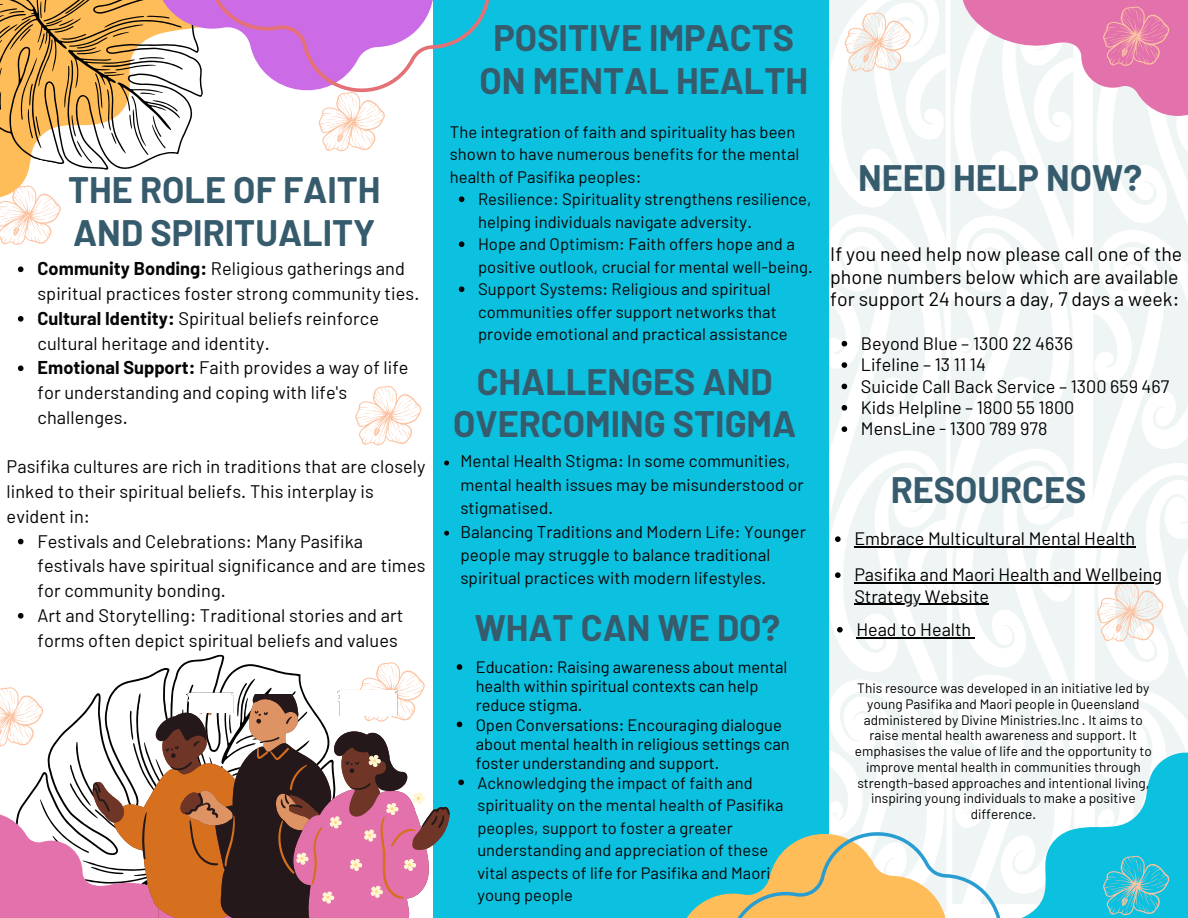
<style>
.page{position:relative;width:1188px;height:918px;background:#fff}
.page>*{position:absolute;margin:0;border:0;box-sizing:border-box;transform-origin:0 0}
.t1{font:700 36px/42.8px "Barlow";color:#365b6d;text-align:center}
.t2{font:19.5px/22.5px "Barlow";color:#000}
.t3{font:18.15px/24.8px "Barlow";letter-spacing:.005em;color:#060505}
.t4{font:18px "Barlow";color:#000}
.t5{font:16.95px/23.4px "Barlow";letter-spacing:.005em;color:#060505}
.t6{font:16.65px/22.5px "Barlow";letter-spacing:.005em;color:#060505}
.t7{font:16.5px/19.2px "Barlow";color:#000}
.t8{font:16.5px/22.5px "Barlow";letter-spacing:.005em;color:#060505}
.t9{font:13.65px/15.8px "Barlow";color:#000;text-align:center}
.s1{font-weight:700}
</style>
<div class="page">
<svg style="left:1093px;top:116px;width:95px;height:636px"></svg>
<svg style="left:950px;top:116px;width:125px;height:636px"></svg>
<svg style="left:829px;top:0;width:119px;height:818px;fill:#f6f9f9"></svg>
<div style="left:433px;top:0;width:396px;height:917px;background:#0cc0df"></div>
<svg style="left:905px;top:752px;width:283px;height:166px"></svg>
<svg style="left:669px;top:818px;width:333px;height:100px"></svg>
<svg style="left:920px;top:0;width:268px;height:116px"></svg>
<svg style="left:0;top:163px;width:144px;height:22px"></svg>
<svg style="left:18px;top:266px;width:6px;height:6px"></svg>
<svg style="left:18px;top:316px;width:6px;height:6px"></svg>
<svg style="left:18px;top:365px;width:6px;height:6px"></svg>
<svg style="left:18px;top:539px;width:6px;height:5px"></svg>
<svg style="left:18px;top:613px;width:6px;height:6px"></svg>
<svg style="left:1103px;top:856px;width:66px;height:59px;background:#38c0d3"></svg>
<svg style="left:844px;top:12px;width:67px;height:60px"></svg>
<svg style="left:1097px;top:582px;width:67px;height:60px"></svg>
<svg style="left:0;top:185px;width:61px;height:60px"></svg>
<svg style="left:0;top:0;width:490px;height:163px"></svg>
<svg style="left:444px;top:461px;width:5px;height:4px"></svg>
<svg style="left:444px;top:531px;width:5px;height:5px"></svg>
<svg style="left:431px;top:806px;width:19px;height:112px"></svg>
<svg style="left:355px;top:386px;width:67px;height:59px"></svg>
<svg style="left:0;top:662px;width:431px;height:256px"></svg>
<svg style="left:459px;top:196px;width:5px;height:6px"></svg>
<svg style="left:459px;top:241px;width:5px;height:6px"></svg>
<svg style="left:459px;top:286px;width:5px;height:6px"></svg>
<svg style="left:458px;top:780px;width:6px;height:5px"></svg>
<svg style="left:457px;top:664px;width:5px;height:6px"></svg>
<svg style="left:457px;top:722px;width:5px;height:5px"></svg>
<svg style="left:842px;top:341px;width:5px;height:5px"></svg>
<svg style="left:842px;top:362px;width:5px;height:6px"></svg>
<svg style="left:842px;top:384px;width:5px;height:5px"></svg>
<svg style="left:842px;top:405px;width:5px;height:6px"></svg>
<svg style="left:842px;top:426px;width:5px;height:6px"></svg>
<svg style="left:835px;top:536px;width:6px;height:6px"></svg>
<hr style="left:854px;top:546px;width:281px;height:2px;background:#000">
<svg style="left:835px;top:572px;width:6px;height:6px"></svg>
<hr style="left:854px;top:582px;width:308px;height:2px;background:#000">
<hr style="left:854px;top:604px;width:135px;height:1px;background:#000">
<svg style="left:837px;top:627px;width:6px;height:6px"></svg>
<hr style="left:856px;top:637px;width:115px;height:1px;background:#000">
<p class="t1" style="left:68px;top:167px;width:314px;text-align:left">THE ROLE OF FAITH<br>AND SPIRITUALITY</p>
<p class="t3" style="left:38px;top:256px;width:383px"><span class="s1">Community Bonding:</span> Religious gatherings and spiritual practices foster strong community ties.</p>
<h1 class="t3" style="left:38px;top:305px;width:343px"><span class="s1">Cultural Identity:</span> Spiritual beliefs reinforce cultural heritage and identity.</h1>
<h3 class="t3" style="left:38px;top:355px;width:373px"><span class="s1">Emotional Support:</span> Faith provides a way of life for understanding and coping with life's challenges.</h3>
<p class="t3" style="left:7px;top:454px;width:420px">Pasifika cultures are rich in traditions that are closely linked to their spiritual beliefs. This interplay is evident in:</p>
<p class="t3" style="left:38px;top:528px;width:390px">Festivals and Celebrations: Many Pasifika festivals have spiritual significance and are times for community bonding.</p>
<p class="t3" style="left:38px;top:602px;width:368px">Art and Storytelling: Traditional stories and art forms often depict spiritual beliefs and values</p>
<p class="t1" style="left:480px;top:15px;width:330px">POSITIVE IMPACTS<br>ON MENTAL HEALTH</p>
<p class="t6" style="left:450px;top:120px;width:351px">The integration of faith and spirituality has been shown to have numerous benefits for the mental health of Pasifika peoples:</p>
<p class="t6" style="left:478px;top:188px;width:335px">Resilience: Spirituality strengthens resilience, helping individuals navigate adversity.</p>
<p class="t6" style="left:478px;top:233px;width:336px">Hope and Optimism: Faith offers hope and a positive outlook, crucial for mental well-being.</p>
<p class="t6" style="left:478px;top:278px;width:311px">Support Systems: Religious and spiritual communities offer support networks that provide emotional and practical assistance</p>
<h1 class="t1" style="left:453px;top:359px;width:345px">CHALLENGES AND<br>OVERCOMING STIGMA</h1>
<h1 class="t5" style="left:460px;top:449px;width:345px">Mental Health Stigma: In some communities, mental health issues may be misunderstood or stigmatised.</h1>
<p class="t5" style="left:460px;top:519px;width:347px">Balancing Traditions and Modern Life: Younger people may struggle to balance traditional spiritual practices with modern lifestyles.</p>
<p class="t1" style="left:475px;top:605px;width:307px">WHAT CAN WE DO?</p>
<p class="t7" style="left:476px;top:657px;width:313px">Education: Raising awareness about mental health within spiritual contexts can help reduce stigma.</p>
<p class="t7" style="left:476px;top:714px;width:315px">Open Conversations: Encouraging dialogue about mental health in religious settings can foster understanding and support.</p>
<p class="t8" style="left:477px;top:771px;width:308px">Acknowledging the impact of faith and spirituality on the mental health of Pasifika peoples, support to foster a greater understanding and appreciation of these vital aspects of life for Pasifika and Maori young people</p>
<p class="t1" style="left:858px;top:155px;width:285px">NEED HELP NOW?</p>
<h1 class="t2" style="left:830px;top:242px;width:354px">If you need help now please call one of the phone numbers below which are available for support 24 hours a day, 7 days a week:</h1>
<h1 class="t4" style="left:861px;top:332px;width:214px">Beyond Blue – 1300 22 4636</h1>
<p class="t4" style="left:861px;top:353px;width:127px">Lifeline – 13 11 14</p>
<h2 class="t4" style="left:861px;top:375px;width:310px">Suicide Call Back Service – 1300 659 467</h2>
<p class="t4" style="left:861px;top:396px;width:215px">Kids Helpline – 1800 55 1800</p>
<p class="t4" style="left:861px;top:417px;width:188px">MensLine - 1300 789 978</p>
<p class="t1" style="left:891px;top:467px;width:197px">RESOURCES</p>
<p class="t4" style="left:854px;top:527px;width:282px">Embrace Multicultural Mental Health</p>
<p class="t4" style="left:854px;top:563px;width:309px">Pasifika and Maori Health and Wellbeing</p>
<p class="t4" style="left:854px;top:585px;width:136px">Strategy Website</p>
<p class="t4" style="left:856px;top:618px;width:116px">Head to Health</p>
<p class="t9" style="left:855px;top:680px;width:299px">This resource was developed in an initiative led by young Pasifika and Maori people in Queensland administered by Divine Ministries.Inc . It aims to raise mental health awareness and support. It emphasises the value of life and the opportunity to improve mental health in communities through strength-based approaches and intentional living, inspiring young individuals to make a positive difference.</p>
</div>
